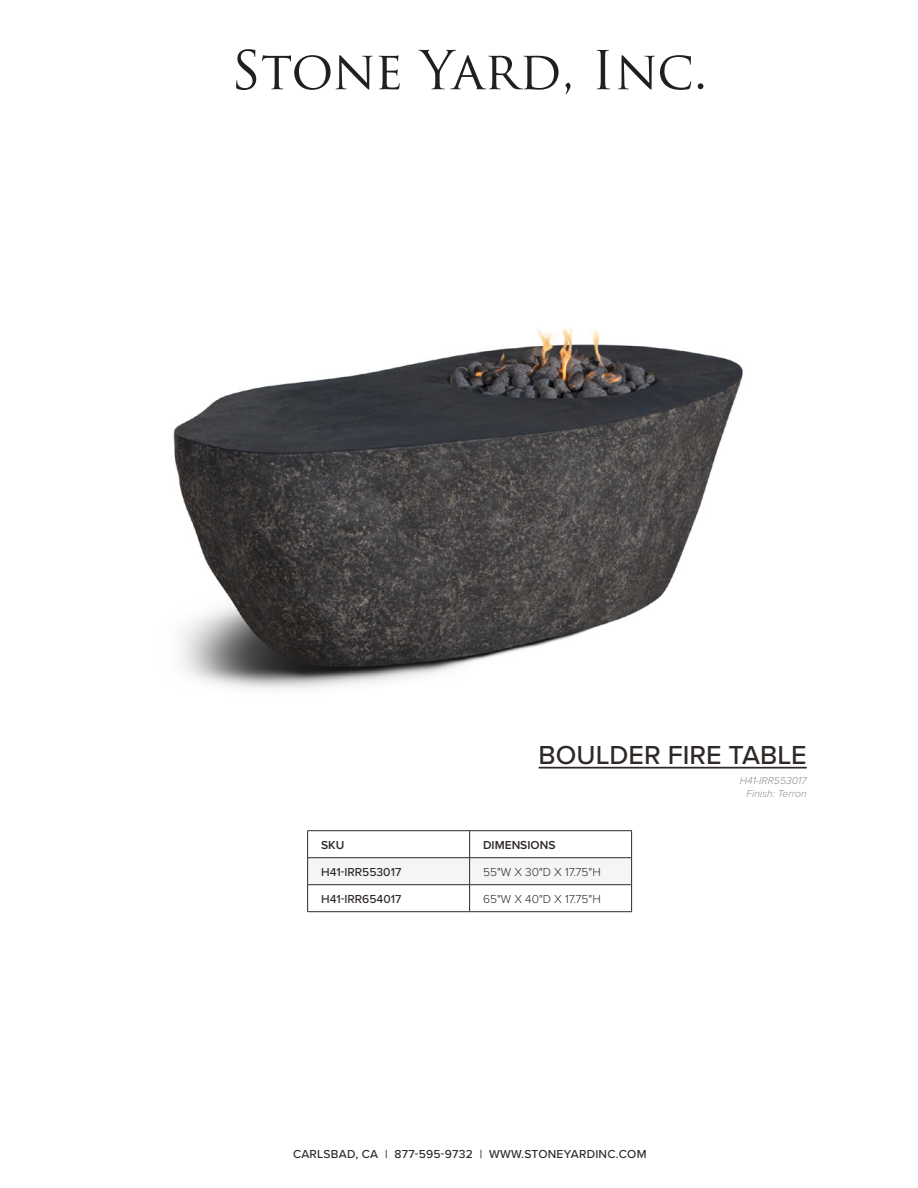
<style>
.page{position:relative;width:918px;height:1188px;background:#fff}
.page>*{position:absolute;margin:0;border:0;box-sizing:border-box;transform-origin:0 0}
.t1{font:500 27px "Proxima Nova";color:#2e2926}
.t2{font:500 12px "Proxima Nova";letter-spacing:.02em;color:#2e2926}
.t3{font:300 12px "Proxima Nova";color:#2e2926}
.t4{font:500 12px "Proxima Nova";color:#2e2926}
.t5{font:600 12px "Proxima Nova";color:#2e2926}
.t6{font:italic 300 10.5px/12.6px "Proxima Nova";color:#908c8a;text-align:right}
</style>
<div class="page">
<svg style="left:236px;top:49px;width:20px;height:41px"></svg>
<svg style="left:262px;top:55px;width:111px;height:35px"></svg>
<svg style="left:379px;top:55px;width:21px;height:34px"></svg>
<svg style="left:419px;top:50px;width:140px;height:40px"></svg>
<svg style="left:565px;top:83px;width:6px;height:11px"></svg>
<svg style="left:597px;top:50px;width:13px;height:39px"></svg>
<svg style="left:618px;top:55px;width:73px;height:35px"></svg>
<svg style="left:698px;top:83px;width:5px;height:6px"></svg>
<img style="left:173px;top:326px;width:570px;height:364px">
<hr style="left:539px;top:767px;width:268px;height:2px;background:#2e2926">
<hr style="left:307px;top:830px;width:163px;height:1px;background:#2e2926">
<hr style="left:470px;top:830px;width:162px;height:1px;background:#2e2926">
<svg style="left:307px;top:831px;width:325px;height:80px"></svg>
<hr style="left:307px;top:911px;width:163px;height:1px;background:#2e2926">
<hr style="left:470px;top:911px;width:162px;height:1px;background:#2e2926">
<h1 class="t1" style="left:539px;top:734px;width:270px">BOULDER FIRE TABLE</h1>
<p class="t5" style="left:321px;top:836px;width:25px">SKU</p>
<p class="t5" style="left:483px;top:836px;width:74px">DIMENSIONS</p>
<p class="t4" style="left:321px;top:863px;width:82px">H41-IRR553017</p>
<p class="t3" style="left:483px;top:863px;width:119px">55"W X 30"D X 17.75"H</p>
<p class="t4" style="left:321px;top:890px;width:82px">H41-IRR654017</p>
<p class="t3" style="left:483px;top:890px;width:119px">65"W X 40"D X 17.75"H</p>
<p class="t6" style="left:740px;top:774px;width:69px">H41-IRR553017<br>Finish: Terron</p>
<p class="t2" style="left:293px;top:1145px;width:355px">CARLSBAD, CA | 877-595-9732 | WWW.STONEYARDINC.COM</p>
</div>
